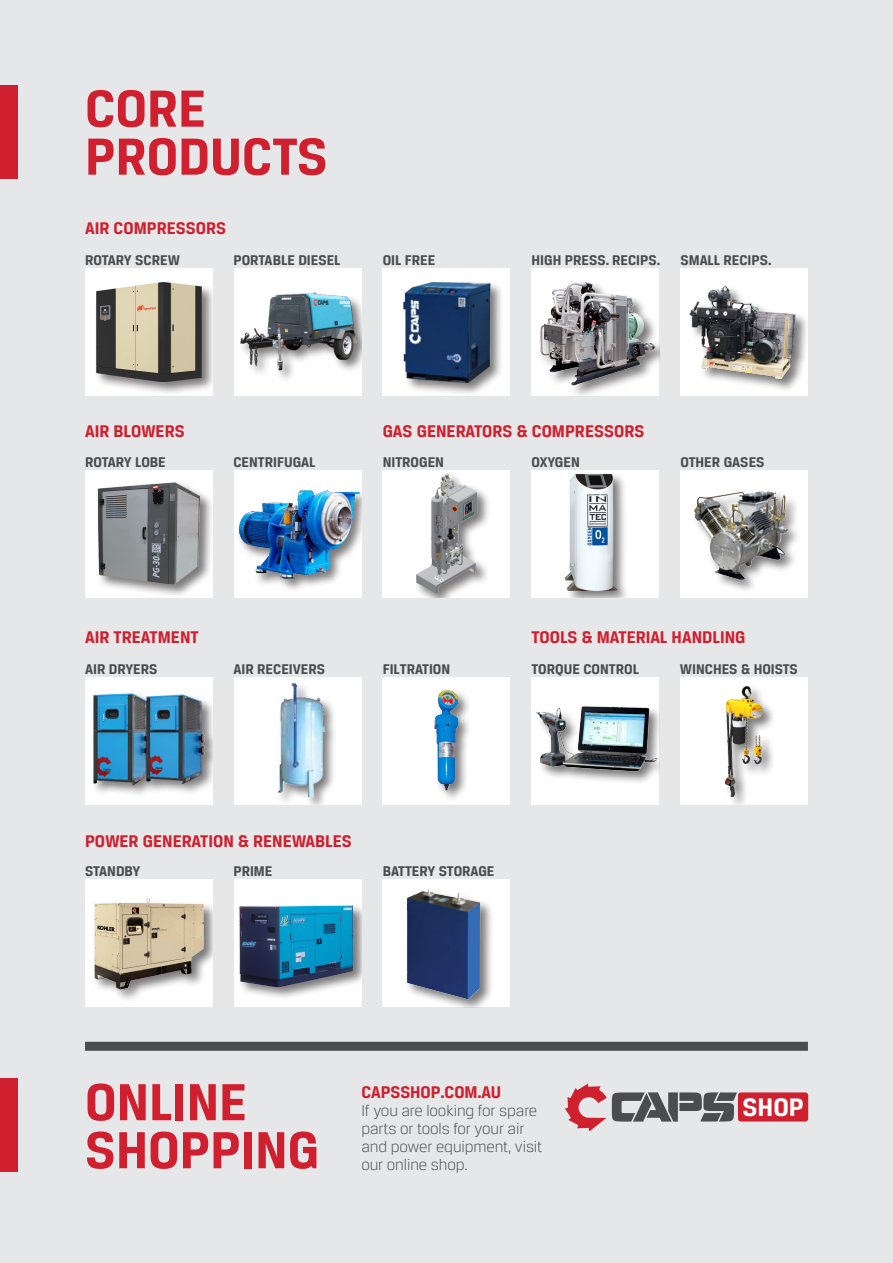
<style>
.page{position:relative;width:893px;height:1263px;background:#e6e7e9}
.page>*{position:absolute;margin:0;border:0;box-sizing:border-box;transform-origin:0 0}
.t1{font:700 55.5px/48px "Breuer Text";color:#d0202f}
.t2{font:700 27px "Breuer Text";color:#fff}
.t3{font:700 18px "Breuer Text";color:#d0202f}
.t4{font:300 16.5px/18px "Breuer Text";letter-spacing:-.005em;color:#4b4c4d}
.t5{font:700 15px "Breuer Text";color:#4b4c4d}
</style>
<div class="page">
<div style="left:0;top:85px;width:17px;height:94px;background:#d0202f"></div>
<div style="left:0;top:1078px;width:17px;height:94px;background:#d0202f"></div>
<div style="left:85px;top:1042px;width:723px;height:9px;background:#4b4c4d"></div>
<div style="left:85px;top:269px;width:128px;height:127px;background:#fff"></div>
<div style="left:94px;top:281px;width:119px;height:114px;background:#231f20;opacity:.6"></div>
<img style="left:94px;top:281px;width:119px;height:103px">
<div style="left:85px;top:677px;width:128px;height:127px;background:#fff"></div>
<div style="left:92px;top:691px;width:121px;height:107px;background:#231f20;opacity:.6"></div>
<img style="left:92px;top:692px;width:115px;height:94px">
<div style="left:531px;top:677px;width:128px;height:127px;background:#fff"></div>
<div style="left:535px;top:705px;width:124px;height:80px;background:#231f20;opacity:.6"></div>
<img style="left:535px;top:705px;width:124px;height:72px">
<div style="left:85px;top:470px;width:128px;height:128px;background:#fff"></div>
<div style="left:95px;top:481px;width:118px;height:117px;background:#231f20;opacity:.6"></div>
<img style="left:95px;top:481px;width:118px;height:105px">
<div style="left:383px;top:269px;width:127px;height:127px;background:#fff"></div>
<div style="left:402px;top:280px;width:102px;height:116px;background:#231f20;opacity:.6"></div>
<img style="left:402px;top:280px;width:102px;height:104px">
<div style="left:383px;top:677px;width:127px;height:127px;background:#fff"></div>
<div style="left:432px;top:688px;width:40px;height:116px;background:#231f20;opacity:.6"></div>
<img style="left:432px;top:688px;width:40px;height:105px">
<div style="left:383px;top:470px;width:127px;height:128px;background:#fff"></div>
<div style="left:414px;top:472px;width:77px;height:126px;background:#231f20;opacity:.6"></div>
<img style="left:414px;top:472px;width:77px;height:123px">
<div style="left:234px;top:269px;width:127px;height:127px;background:#fff"></div>
<img style="left:240px;top:292px;width:121px;height:86px">
<div style="left:234px;top:677px;width:127px;height:127px;background:#fff"></div>
<div style="left:276px;top:681px;width:62px;height:123px;background:#231f20;opacity:.6"></div>
<img style="left:276px;top:681px;width:62px;height:117px">
<div style="left:680px;top:677px;width:128px;height:127px;background:#fff"></div>
<div style="left:723px;top:684px;width:53px;height:120px;background:#231f20;opacity:.6"></div>
<img style="left:723px;top:684px;width:53px;height:114px">
<div style="left:234px;top:470px;width:127px;height:128px;background:#fff"></div>
<img style="left:238px;top:490px;width:123px;height:100px">
<div style="left:531px;top:269px;width:128px;height:127px;background:#fff"></div>
<img style="left:540px;top:282px;width:119px;height:113px">
<div style="left:531px;top:470px;width:128px;height:128px;background:#fff"></div>
<div style="left:563px;top:472px;width:69px;height:126px;background:#231f20;opacity:.6"></div>
<img style="left:563px;top:473px;width:69px;height:119px">
<div style="left:680px;top:269px;width:128px;height:127px;background:#fff"></div>
<img style="left:689px;top:286px;width:118px;height:104px">
<div style="left:680px;top:470px;width:128px;height:128px;background:#fff"></div>
<img style="left:694px;top:491px;width:103px;height:99px">
<div style="left:85px;top:879px;width:128px;height:128px;background:#fff"></div>
<div style="left:92px;top:897px;width:121px;height:105px;background:#231f20;opacity:.6"></div>
<img style="left:92px;top:898px;width:114px;height:92px">
<div style="left:383px;top:879px;width:127px;height:128px;background:#fff"></div>
<img style="left:406px;top:889px;width:86px;height:117px">
<div style="left:234px;top:879px;width:127px;height:128px;background:#fff"></div>
<div style="left:237px;top:904px;width:124px;height:97px;background:#231f20;opacity:.6"></div>
<img style="left:237px;top:904px;width:121px;height:92px">
<svg style="left:565px;top:1083px;width:172px;height:48px"></svg>
<div style="left:738px;top:1092px;width:70px;height:29px;background:#cf202f;border-radius:3px"></div>
<p class="t1" style="left:85px;top:83px;width:244px">CORE<br>PRODUCTS</p>
<p class="t3" style="left:85px;top:218px;width:143px">AIR COMPRESSORS</p>
<p class="t5" style="left:85px;top:252px;width:97px">ROTARY SCREW</p>
<p class="t5" style="left:233px;top:252px;width:109px">PORTABLE DIESEL</p>
<p class="t5" style="left:383px;top:252px;width:54px">OIL FREE</p>
<p class="t5" style="left:531px;top:252px;width:130px">HIGH PRESS. RECIPS.</p>
<p class="t5" style="left:680px;top:252px;width:93px">SMALL RECIPS.</p>
<p class="t3" style="left:85px;top:421px;width:101px">AIR BLOWERS</p>
<p class="t3" style="left:383px;top:421px;width:263px">GAS GENERATORS &amp; COMPRESSORS</p>
<p class="t5" style="left:85px;top:454px;width:82px">ROTARY LOBE</p>
<p class="t5" style="left:233px;top:454px;width:83px">CENTRIFUGAL</p>
<p class="t5" style="left:383px;top:454px;width:63px">NITROGEN</p>
<p class="t5" style="left:531px;top:454px;width:50px">OXYGEN</p>
<p class="t5" style="left:680px;top:454px;width:86px">OTHER GASES</p>
<p class="t3" style="left:85px;top:626px;width:115px">AIR TREATMENT</p>
<p class="t3" style="left:531px;top:626px;width:215px">TOOLS &amp; MATERIAL HANDLING</p>
<p class="t5" style="left:85px;top:660px;width:74px">AIR DRYERS</p>
<p class="t5" style="left:531px;top:660px;width:109px">TORQUE CONTROL</p>
<p class="t5" style="left:233px;top:660px;width:93px">AIR RECEIVERS</p>
<p class="t5" style="left:680px;top:660px;width:120px">WINCHES &amp; HOISTS</p>
<p class="t5" style="left:383px;top:660px;width:69px">FILTRATION</p>
<p class="t3" style="left:85px;top:831px;width:268px">POWER GENERATION &amp; RENEWABLES</p>
<p class="t5" style="left:85px;top:863px;width:57px">STANDBY</p>
<p class="t5" style="left:233px;top:863px;width:41px">PRIME</p>
<p class="t5" style="left:383px;top:863px;width:113px">BATTERY STORAGE</p>
<p class="t1" style="left:85px;top:1077px;width:163px">ONLINE</p>
<p class="t1" style="left:85px;top:1125px;width:236px">SHOPPING</p>
<p class="t3" style="left:361px;top:1082px;width:141px">CAPSSHOP.COM.AU</p>
<p class="t4" style="left:361px;top:1101px;width:182px">If you are looking for spare parts or tools for your air and power equipment, visit our online shop.</p>
<p class="t2" style="left:742px;top:1091px;width:63px">SHOP</p>
</div>
